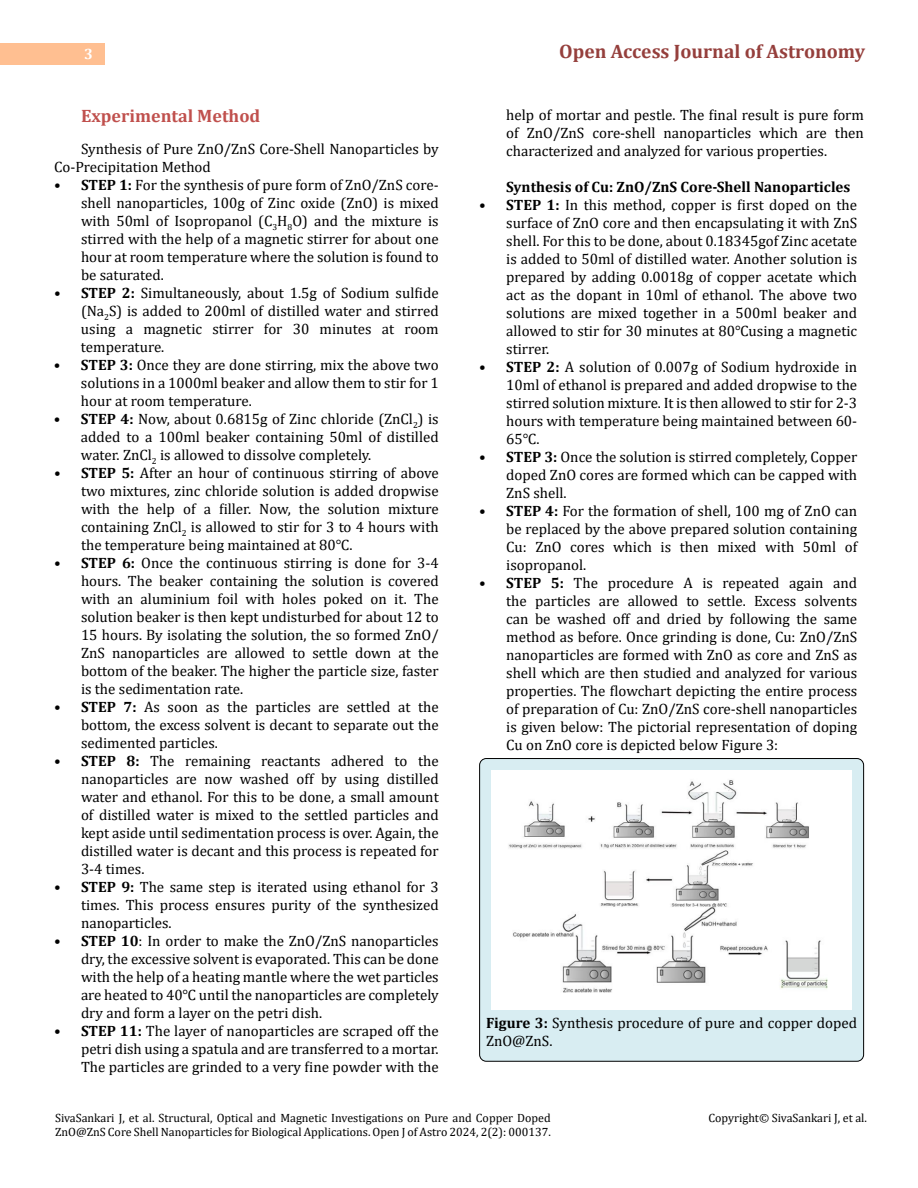
<style>
.page{position:relative;width:918px;height:1188px;background:#fff}
.page>*{position:absolute;margin:0;border:0;box-sizing:border-box;transform-origin:0 0}
.t1{font:700 19.5px "Cambria";color:#953f3c}
.t2{font:700 18px "Cambria";color:#c0504d}
.t3{font:15px/18px "Cambria";color:#000;text-align:justify}
.t4{font:700 15px "Cambria";color:#000}
.t5{font:700 15px "Cambria";color:#fff}
.t6{font:12px/14.2px "Cambria";color:#000}
.s1{font-weight:700}
</style>
<div class="page">
<div style="left:0;top:43px;width:105px;height:21px;background:#ffbf91"></div>
<div style="left:480px;top:759px;width:384px;height:302px;background:#d8edf2;border-radius:7px"></div>
<div style="left:479px;top:758px;width:385px;height:304px;border:1px solid #000;border-radius:7px"></div>
<img style="left:492px;top:771px;width:359px;height:239px">
<p class="t5" style="left:84px;top:44px;width:10px">3</p>
<h1 class="t1" style="left:559px;top:38px;width:307px">Open Access Journal of Astronomy</h1>
<p class="t2" style="left:81px;top:103px;width:181px">Experimental Method</p>
<p class="t3" style="left:54px;top:139px;width:386px;text-indent:27px">Synthesis of Pure ZnO/ZnS Core-Shell Nanoparticles by<br>Co-Precipitation Method</p>
<p class="t3" style="left:81px;top:175px;width:359px;text-indent:-27px"><span class="s1">• STEP 1:</span> For the synthesis of pure form of ZnO/ZnS core&shy;shell nanoparticles, 100g of Zinc oxide (ZnO) is mixed with 50ml of Isopropanol (C<sub>3</sub>H<sub>8</sub>O) and the mixture is stirred with the help of a magnetic stirrer for about one hour at room temperature where the solution is found to be saturated.</p>
<p class="t3" style="left:81px;top:283px;width:359px;text-indent:-27px"><span class="s1">• STEP 2:</span> Simultaneously, about 1.5g of Sodium sulfide (Na<sub>2</sub>S) is added to 200ml of distilled water and stirred using a magnetic stirrer for 30 minutes at room temperature.</p>
<p class="t3" style="left:81px;top:355px;width:359px;text-indent:-27px"><span class="s1">• STEP 3:</span> Once they are done stirring, mix the above two solutions in a 1000ml beaker and allow them to stir for 1 hour at room temperature.</p>
<p class="t3" style="left:81px;top:409px;width:359px;text-indent:-27px"><span class="s1">• STEP 4:</span> Now, about 0.6815g of Zinc chloride (ZnCl<sub>2</sub>) is added to a 100ml beaker containing 50ml of distilled water. ZnCl<sub>2</sub> is allowed to dissolve completely.</p>
<p class="t3" style="left:81px;top:463px;width:359px;text-indent:-27px"><span class="s1">• STEP 5:</span> After an hour of continuous stirring of above two mixtures, zinc chloride solution is added dropwise with the help of a filler. Now, the solution mixture containing ZnCl<sub>2</sub> is allowed to stir for 3 to 4 hours with the temperature being maintained at 80℃.</p>
<p class="t3" style="left:81px;top:553px;width:359px;text-indent:-27px"><span class="s1">• STEP 6:</span> Once the continuous stirring is done for 3-4 hours. The beaker containing the solution is covered with an aluminium foil with holes poked on it. The solution beaker is then kept undisturbed for about 12 to 15 hours. By isolating the solution, the so formed ZnO/ ZnS nanoparticles are allowed to settle down at the bottom of the beaker. The higher the particle size, faster is the sedimentation rate.</p>
<p class="t3" style="left:81px;top:697px;width:359px;text-indent:-27px"><span class="s1">• STEP 7:</span> As soon as the particles are settled at the bottom, the excess solvent is decant to separate out the sedimented particles.</p>
<p class="t3" style="left:81px;top:751px;width:359px;text-indent:-27px"><span class="s1">• STEP 8:</span> The remaining reactants adhered to the nanoparticles are now washed off by using distilled water and ethanol. For this to be done, a small amount of distilled water is mixed to the settled particles and kept aside until sedimentation process is over. Again, the distilled water is decant and this process is repeated for 3-4 times.</p>
<p class="t3" style="left:81px;top:877px;width:359px;text-indent:-27px"><span class="s1">• STEP 9:</span> The same step is iterated using ethanol for 3 times. This process ensures purity of the synthesized nanoparticles.</p>
<p class="t3" style="left:81px;top:931px;width:359px;text-indent:-27px"><span class="s1">• STEP 10</span>: In order to make the ZnO/ZnS nanoparticles dry, the excessive solvent is evaporated. This can be done with the help of a heating mantle where the wet particles are heated to 40℃ until the nanoparticles are completely dry and form a layer on the petri dish.</p>
<p class="t3" style="left:81px;top:1021px;width:359px;text-indent:-27px"><span class="s1">• STEP 11:</span> The layer of nanoparticles are scraped off the petri dish using a spatula and are transferred to a mortar.<br>The particles are grinded to a very fine powder with the</p>
<p class="t3" style="left:506px;top:105px;width:359px">help of mortar and pestle. The final result is pure form of ZnO/ZnS core-shell nanoparticles which are then characterized and analyzed for various properties.</p>
<p class="t4" style="left:506px;top:176px;width:346px">Synthesis of Cu: ZnO/ZnS Core-Shell Nanoparticles</p>
<p class="t3" style="left:506px;top:195px;width:353px;text-indent:-27px"><span class="s1">• STEP 1:</span> In this method, copper is first doped on the surface of ZnO core and then encapsulating it with ZnS shell. For this to be done, about 0.18345gof Zinc acetate is added to 50ml of distilled water. Another solution is prepared by adding 0.0018g of copper acetate which act as the dopant in 10ml of ethanol. The above two solutions are mixed together in a 500ml beaker and allowed to stir for 30 minutes at 80℃using a magnetic stirrer.</p>
<p class="t3" style="left:506px;top:357px;width:353px;text-indent:-27px"><span class="s1">• STEP 2:</span> A solution of 0.007g of Sodium hydroxide in 10ml of ethanol is prepared and added dropwise to the stirred solution mixture. It is then allowed to stir for 2-3 hours with temperature being maintained between 60- 65℃.</p>
<p class="t3" style="left:506px;top:447px;width:353px;text-indent:-27px"><span class="s1">• STEP 3:</span> Once the solution is stirred completely, Copper doped ZnO cores are formed which can be capped with ZnS shell.</p>
<p class="t3" style="left:506px;top:501px;width:352px;text-indent:-27px"><span class="s1">• STEP 4:</span> For the formation of shell, 100 mg of ZnO can be replaced by the above prepared solution containing Cu: ZnO cores which is then mixed with 50ml of isopropanol.</p>
<p class="t3" style="left:506px;top:573px;width:353px;text-indent:-27px"><span class="s1">• STEP 5:</span> The procedure A is repeated again and the particles are allowed to settle. Excess solvents can be washed off and dried by following the same method as before. Once grinding is done, Cu: ZnO/ZnS nanoparticles are formed with ZnO as core and ZnS as shell which are then studied and analyzed for various properties. The flowchart depicting the entire process of preparation of Cu: ZnO/ZnS core-shell nanoparticles is given below: The pictorial representation of doping Cu on ZnO core is depicted below Figure 3:</p>
<p class="t3" style="left:486px;top:1014px;width:373px"><span class="s1">Figure 3:</span> Synthesis procedure of pure and copper doped<br>ZnO@ZnS.</p>
<p class="t6" style="left:55px;top:1111px;width:497px">SivaSankari J, et al. Structural, Optical and Magnetic Investigations on Pure and Copper Doped<br>ZnO@ZnS Core Shell Nanoparticles for Biological Applications. Open J of Astro 2024, 2(2): 000137.</p>
<p class="t6" style="left:709px;top:1111px;width:160px">Copyright© SivaSankari J, et al.</p>
</div>
